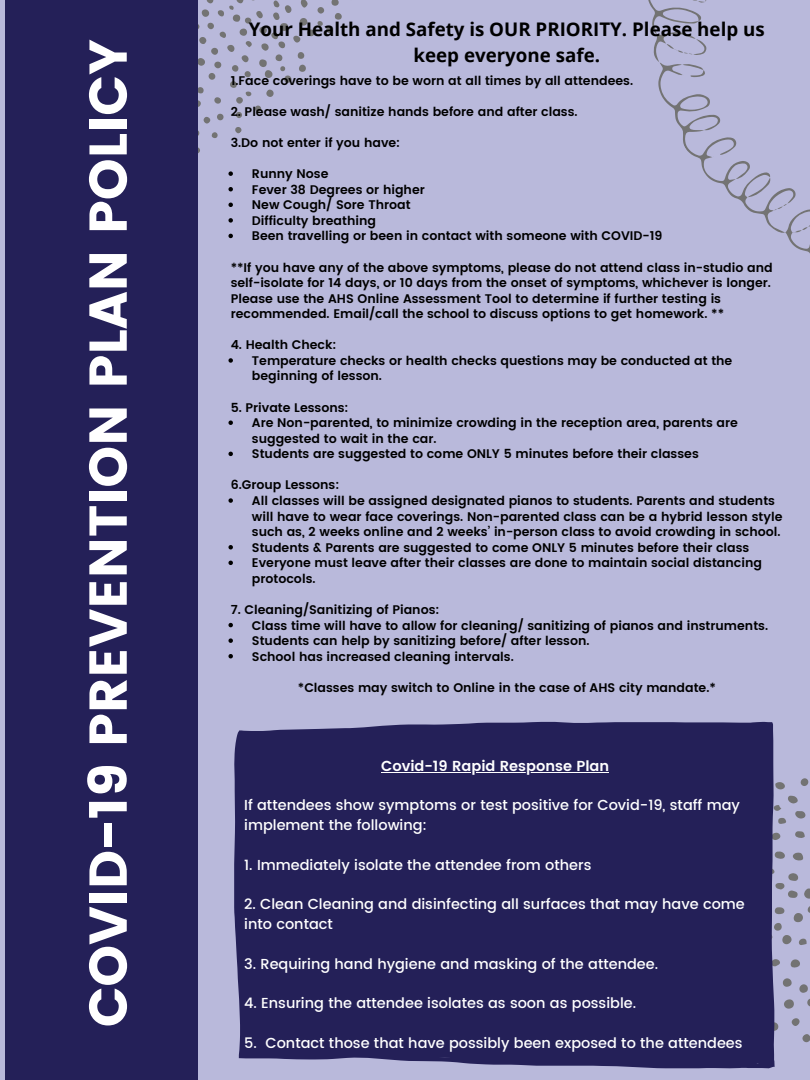
<style>
.page{position:relative;width:810px;height:1080px;background:#b9b9db}
.page>*{position:absolute;margin:0;border:0;box-sizing:border-box;transform-origin:0 0}
.t1{font:53.12px "Poppins";color:#fff}
.t2{font:700 18.75px/26.2px "Open Sans";color:#000;text-align:center}
.t3{font:500 14.5px/19.8px "Poppins";color:#fff}
.t4{font:600 14.5px "Poppins";color:#fff}
.t5{font:600 12.5px/15.6px "Poppins";color:#000}
</style>
<div class="page">
<svg style="left:658px;top:81px;width:113px;height:123px"></svg>
<svg style="left:648px;top:0;width:59px;height:81px"></svg>
<svg style="left:744px;top:177px;width:66px;height:77px"></svg>
<div style="left:5px;top:0;width:193px;height:1080px;background:#242058"></div>
<svg style="left:775px;top:1022px;width:4px;height:9px"></svg>
<svg style="left:802px;top:1034px;width:8px;height:8px"></svg>
<svg style="left:792px;top:1018px;width:8px;height:8px"></svg>
<svg style="left:775px;top:778px;width:35px;height:231px"></svg>
<div style="left:234px;top:722px;width:541px;height:346px;background:#242058"></div>
<hr style="left:381px;top:772px;width:228px;height:1px;background:#fff">
<svg style="left:198px;top:0;width:144px;height:176px"></svg>
<svg style="left:228px;top:187px;width:5px;height:4px"></svg>
<svg style="left:228px;top:203px;width:5px;height:4px"></svg>
<svg style="left:228px;top:218px;width:5px;height:5px"></svg>
<svg style="left:228px;top:234px;width:5px;height:4px"></svg>
<svg style="left:228px;top:358px;width:5px;height:5px"></svg>
<svg style="left:228px;top:421px;width:5px;height:4px"></svg>
<svg style="left:228px;top:452px;width:5px;height:4px"></svg>
<svg style="left:228px;top:498px;width:5px;height:5px"></svg>
<svg style="left:228px;top:545px;width:5px;height:4px"></svg>
<svg style="left:228px;top:561px;width:5px;height:4px"></svg>
<svg style="left:228px;top:623px;width:5px;height:4px"></svg>
<svg style="left:228px;top:638px;width:5px;height:5px"></svg>
<svg style="left:228px;top:654px;width:5px;height:4px"></svg>
<h1 class="t1" style="left:77px;top:1027px;width:990px;rotate:-90deg">COVID-19 PREVENTION PLAN POLICY</h1>
<h2 class="t2" style="left:249px;top:15px;width:518px">Your Health and Safety is OUR PRIORITY. Please help us keep everyone safe.</h2>
<p class="t5" style="left:231px;top:73px;width:404px">1.Face coverings have to be worn at all times by all attendees.</p>
<p class="t5" style="left:231px;top:104px;width:348px">2. Please wash/ sanitize hands before and after class.</p>
<p class="t5" style="left:231px;top:135px;width:171px">3.Do not enter if you have:</p>
<p class="t5" style="left:252px;top:166px;width:412px">Runny Nose<br>Fever 38 Degrees or higher<br>New Cough/ Sore Throat<br>Difficulty breathing<br>Been travelling or been in contact with someone with COVID-19</p>
<p class="t5" style="left:231px;top:259px;width:544px">**If you have any of the above symptoms, please do not attend class in-studio and self-isolate for 14 days, or 10 days from the onset of symptoms, whichever is longer.<br>Please use the AHS Online Assessment Tool to determine if further testing is recommended. Email/call the school to discuss options to get homework. **</p>
<p class="t5" style="left:231px;top:337px;width:107px">4. Health Check:</p>
<p class="t5" style="left:252px;top:353px;width:482px">Temperature checks or health checks questions may be conducted at the beginning of lesson.</p>
<p class="t5" style="left:252px;top:415px;width:488px">Are Non-parented, to minimize crowding in the reception area, parents are suggested to wait in the car.<br>Students are suggested to come ONLY 5 minutes before their classes</p>
<p class="t5" style="left:252px;top:493px;width:532px">All classes will be assigned designated pianos to students. Parents and students will have to wear face coverings. Non-parented class can be a hybrid lesson style such as, 2 weeks online and 2 weeks’ in-person class to avoid crowding in school.<br>Students &amp; Parents are suggested to come ONLY 5 minutes before their class Everyone must leave after their classes are done to maintain social distancing protocols.</p>
<p class="t5" style="left:252px;top:617px;width:518px">Class time will have to allow for cleaning/ sanitizing of pianos and instruments.<br>Students can help by sanitizing before/ after lesson.<br>School has increased cleaning intervals.</p>
<p class="t5" style="left:231px;top:400px;width:119px">5. Private Lessons:</p>
<p class="t5" style="left:231px;top:477px;width:110px">6.Group Lessons:</p>
<p class="t5" style="left:231px;top:602px;width:210px">7. Cleaning/Sanitizing of Pianos:</p>
<p class="t5" style="left:298px;top:680px;width:419px">*Classes may switch to Online in the case of AHS city mandate.*</p>
<p class="t4" style="left:381px;top:757px;width:230px">Covid-19 Rapid Response Plan</p>
<p class="t3" style="left:244px;top:796px;width:497px">If attendees show symptoms or test positive for Covid-19, staff may implement the following:</p>
<p class="t3" style="left:244px;top:855px;width:349px">1. Immediately isolate the attendee from others</p>
<p class="t3" style="left:244px;top:894px;width:502px">2. Clean Cleaning and disinfecting all surfaces that may have come into contact</p>
<p class="t3" style="left:244px;top:954px;width:415px">3. Requiring hand hygiene and masking of the attendee.</p>
<p class="t3" style="left:244px;top:993px;width:393px">4. Ensuring the attendee isolates as soon as possible.</p>
<p class="t3" style="left:244px;top:1033px;width:500px">5. Contact those that have possibly been exposed to the attendees</p>
</div>
